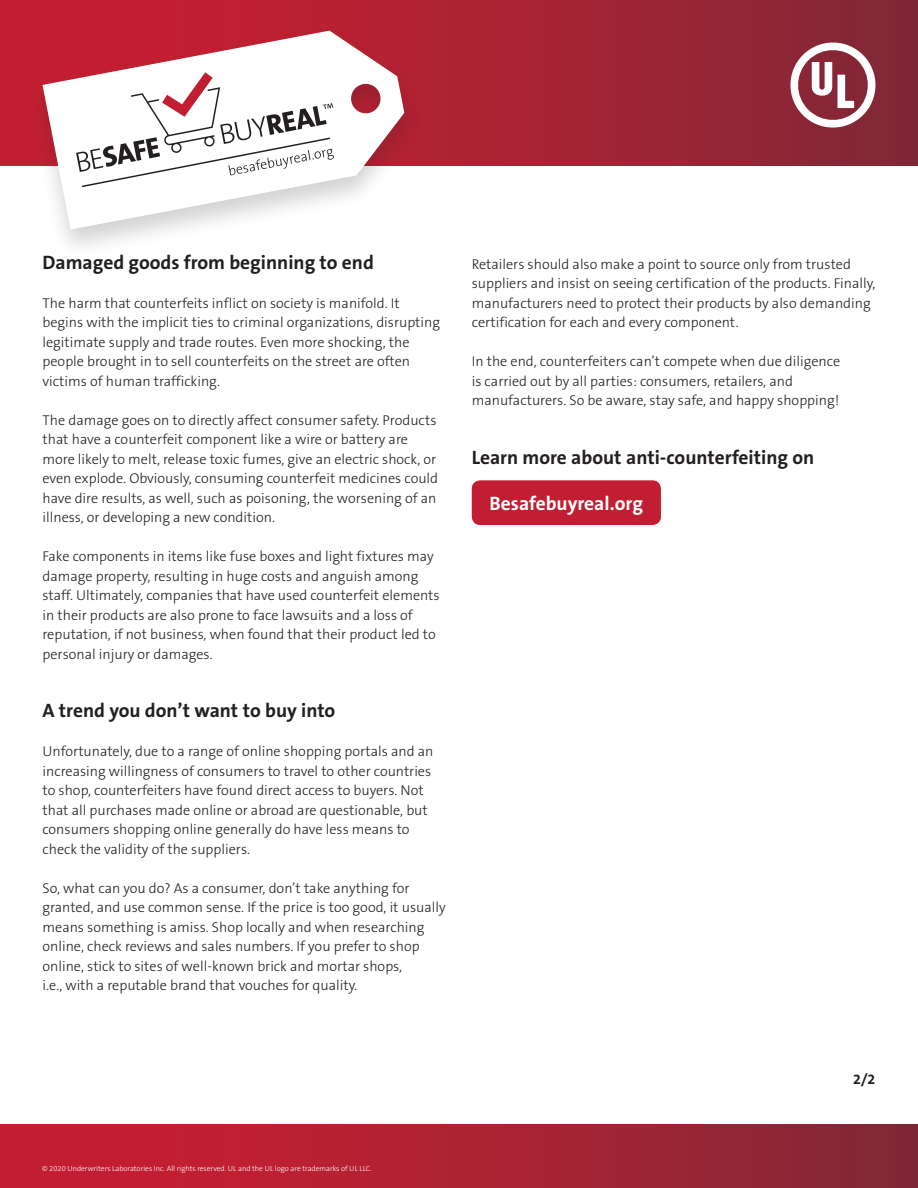
<style>
.page{position:relative;width:918px;height:1188px;background:#fff}
.page>*{position:absolute;margin:0;border:0;box-sizing:border-box;transform-origin:0 0}
.t1{font:700 19.5px "The Sans B7";color:#231f20}
.t2{font:700 19.5px "The Sans B7";color:#fff}
.t3{font:300 14.25px/19.5px "The Sans B3";color:#231f20}
.t4{font:700 14.25px "The Sans B7";color:#231f20}
.t5{font:300 7.5px "The Sans B3";color:#fff}
</style>
<div class="page">
<div style="left:0;top:0;width:918px;height:166px;background:linear-gradient(to right,#ce1e30,#862837)"></div>
<svg style="left:786px;top:38px;width:94px;height:94px"></svg>
<div style="left:472px;top:480px;width:189px;height:45px;background:#c11f31;border-radius:9px"></div>
<div style="left:26px;top:26px;width:397px;height:234px;background:#231f20;opacity:.2"></div>
<svg style="left:43px;top:31px;width:361px;height:199px"></svg>
<svg style="left:76px;top:72px;width:258px;height:115px"></svg>
<div style="left:0;top:1124px;width:918px;height:64px;background:linear-gradient(to right,#ce1e30,#862837)"></div>
<p class="t1" style="left:43px;top:252px;width:333px">Damaged goods from beginning to end</p>
<p class="t3" style="left:43px;top:294px;width:399px">The harm that counterfeits inflict on society is manifold. It begins with the implicit ties to criminal organizations, disrupting legitimate supply and trade routes. Even more shocking, the people brought in to sell counterfeits on the street are often victims of human trafficking.</p>
<p class="t3" style="left:43px;top:411px;width:397px">The damage goes on to directly affect consumer safety. Products that have a counterfeit component like a wire or battery are more likely to melt, release toxic fumes, give an electric shock, or even explode. Obviously, consuming counterfeit medicines could have dire results, as well, such as poisoning, the worsening of an illness, or developing a new condition.</p>
<p class="t3" style="left:43px;top:547px;width:399px">Fake components in items like fuse boxes and light fixtures may damage property, resulting in huge costs and anguish among staff. Ultimately, companies that have used counterfeit elements in their products are also prone to face lawsuits and a loss of reputation, if not business, when found that their product led to personal injury or damages.</p>
<p class="t1" style="left:43px;top:700px;width:294px">A trend you don’t want to buy into</p>
<p class="t3" style="left:43px;top:742px;width:392px">Unfortunately, due to a range of online shopping portals and an increasing willingness of consumers to travel to other countries to shop, counterfeiters have found direct access to buyers. Not that all purchases made online or abroad are questionable, but consumers shopping online generally do have less means to check the validity of the suppliers.</p>
<p class="t3" style="left:43px;top:879px;width:405px">So, what can you do? As a consumer, don’t take anything for granted, and use common sense. If the price is too good, it usually means something is amiss. Shop locally and when researching online, check reviews and sales numbers. If you prefer to shop online, stick to sites of well-known brick and mortar shops,<br>i.e., with a reputable brand that vouches for quality.</p>
<p class="t3" style="left:472px;top:255px;width:405px">Retailers should also make a point to source only from trusted suppliers and insist on seeing certification of the products. Finally, manufacturers need to protect their products by also demanding certification for each and every component.</p>
<p class="t3" style="left:472px;top:352px;width:370px">In the end, counterfeiters can’t compete when due diligence is carried out by all parties: consumers, retailers, and manufacturers. So be aware, stay safe, and happy shopping!</p>
<p class="t1" style="left:472px;top:447px;width:344px">Learn more about anti-counterfeiting on</p>
<p class="t2" style="left:490px;top:493px;width:155px">Besafebuyreal.org</p>
<p class="t5" style="left:42px;top:1164px;width:331px">© 2020 Underwriters Laboratories Inc. All rights reserved. UL and the UL logo are trademarks of UL LLC.</p>
<p class="t4" style="left:853px;top:1072px;width:24px">2/2</p>
</div>
